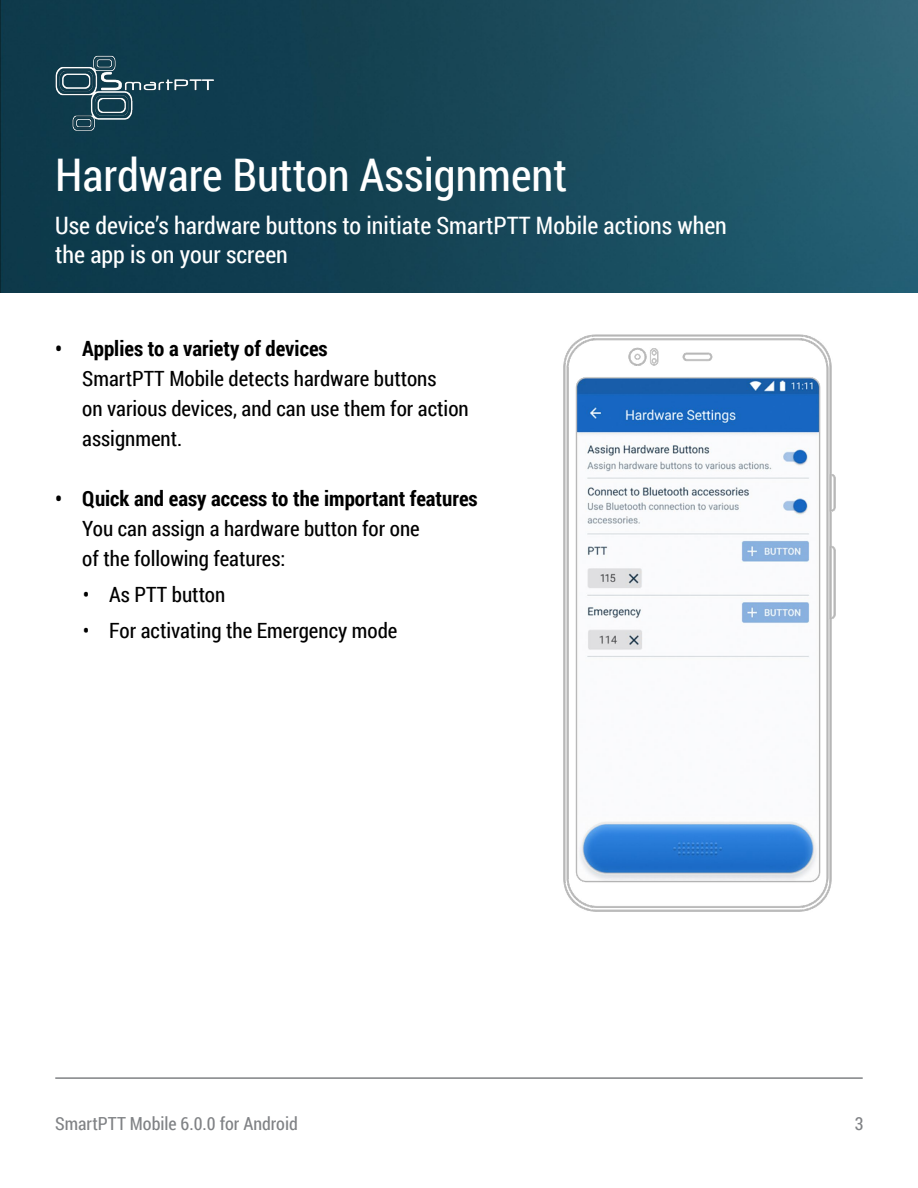
<style>
.page{position:relative;width:918px;height:1188px;background:#fff}
.page>*{position:absolute;margin:0;border:0;box-sizing:border-box;transform-origin:0 0}
.Зеленые_заголовки{font:45px "Roboto Condensed";color:#fff}
.t1{font:24px/28.8px "Roboto Condensed";color:#fff}
.t2{font:21px/30px "Roboto Condensed";color:#000}
.t3{font:18px "Roboto Condensed";color:#808285}
.s1{font-weight:700}
</style>
<div class="page">
<hr style="left:55px;top:1077px;width:808px;height:2px;background:#808285">
<img style="left:0;top:0;width:918px;height:292px">
<img style="left:43px;top:47px;width:182px;height:92px">
<img style="left:563px;top:334px;width:273px;height:578px">
<p class="Зеленые_заголовки" style="left:55px;top:144px;width:514px">Hardware Button Assignment</p>
<p class="t1" style="left:55px;top:210px;width:673px">Use device’s hardware buttons to initiate SmartPTT Mobile actions when the app is on your screen</p>
<p class="t2" style="left:82px;top:332px;width:388px;text-indent:-27px"><span class="s1">• Applies to a variety of devices<br></span>SmartPTT Mobile detects hardware buttons<br>on various devices, and can use them for action assignment.</p>
<p class="t2" style="left:82px;top:482px;width:397px;text-indent:-27px"><span class="s1">• Quick and easy access to the important features<br></span>You can assign a hardware button for one<br>of the following features:</p>
<p class="t2" style="left:83px;top:578px;width:144px">• As PTT button</p>
<p class="t2" style="left:83px;top:614px;width:316px">• For activating the Emergency mode</p>
<p class="t3" style="left:55px;top:1111px;width:244px">SmartPTT Mobile 6.0.0 for Android</p>
<p class="t3" style="left:855px;top:1111px;width:10px">3</p>
</div>
